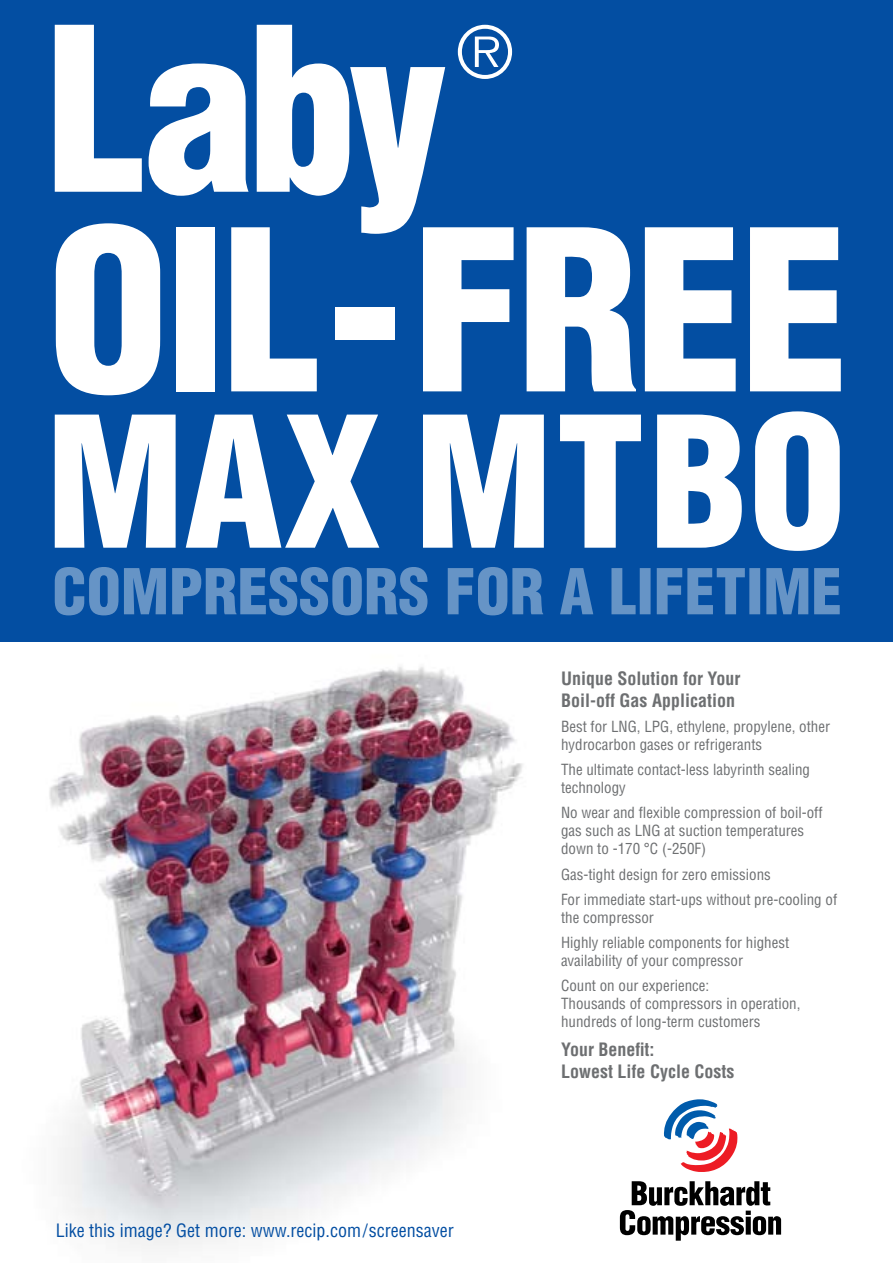
<style>
.page{position:relative;width:893px;height:1263px;background:#fff}
.page>*{position:absolute;margin:0;border:0;box-sizing:border-box;transform-origin:0 0}
.t1{font:700 condensed 18px/21.6px "Helvetica";color:#6d6f71}
.t2{font:condensed 18px "Helvetica";color:#034ea2}
.t3{font:condensed 15px/18px "Helvetica";color:#6d6f71}
</style>
<div class="page">
<img style="left:0;top:641px;width:783px;height:608px">
<svg style="left:664px;top:1099px;width:73px;height:73px"></svg>
<svg style="left:620px;top:1181px;width:161px;height:60px"></svg>
<div style="left:0;top:0;width:893px;height:641px;background:#034ea2"></div>
<svg style="left:55px;top:567px;width:785px;height:48px"></svg>
<svg style="left:527px;top:227px;width:109px;height:164px"></svg>
<svg style="left:645px;top:227px;width:91px;height:164px"></svg>
<svg style="left:750px;top:227px;width:91px;height:164px"></svg>
<svg style="left:55px;top:415px;width:121px;height:133px"></svg>
<svg style="left:186px;top:415px;width:193px;height:133px"></svg>
<svg style="left:423px;top:415px;width:121px;height:133px"></svg>
<svg style="left:560px;top:415px;width:81px;height:133px"></svg>
<svg style="left:657px;top:415px;width:85px;height:133px"></svg>
<svg style="left:755px;top:411px;width:85px;height:140px"></svg>
<svg style="left:55px;top:25px;width:459px;height:370px"></svg>
<p class="t2" style="left:56px;top:1219px;width:399px">Like this image? Get more: www.recip.com/screensaver</p>
<p class="t1" style="left:561px;top:667px;width:181px">Unique Solution for Your<br>Boil-off Gas Application</p>
<p class="t3" style="left:561px;top:717px;width:271px">Best for LNG, LPG, ethylene, propylene, other hydrocarbon gases or refrigerants</p>
<p class="t3" style="left:561px;top:760px;width:251px">The ultimate contact-less labyrinth sealing technology</p>
<p class="t3" style="left:561px;top:804px;width:263px">No wear and flexible compression of boil-off gas such as LNG at suction temperatures down to -170 °C (-250F)</p>
<p class="t3" style="left:561px;top:861px;width:278px;line-height:25.2px">Gas-tight design for zero emissions<br>For immediate start-ups without pre-cooling of</p>
<p class="t3" style="left:561px;top:904px;width:230px;line-height:25.2px">the compressor<br>Highly reliable components for highest</p>
<p class="t3" style="left:561px;top:948px;width:183px;line-height:25.2px">availability of your compressor<br>Count on our experience:</p>
<p class="t3" style="left:561px;top:994px;width:241px">Thousands of compressors in operation, hundreds of long-term customers</p>
<p class="t1" style="left:561px;top:1039px;width:175px">Your Benefit:<br>Lowest Life Cycle Costs</p>
</div>
